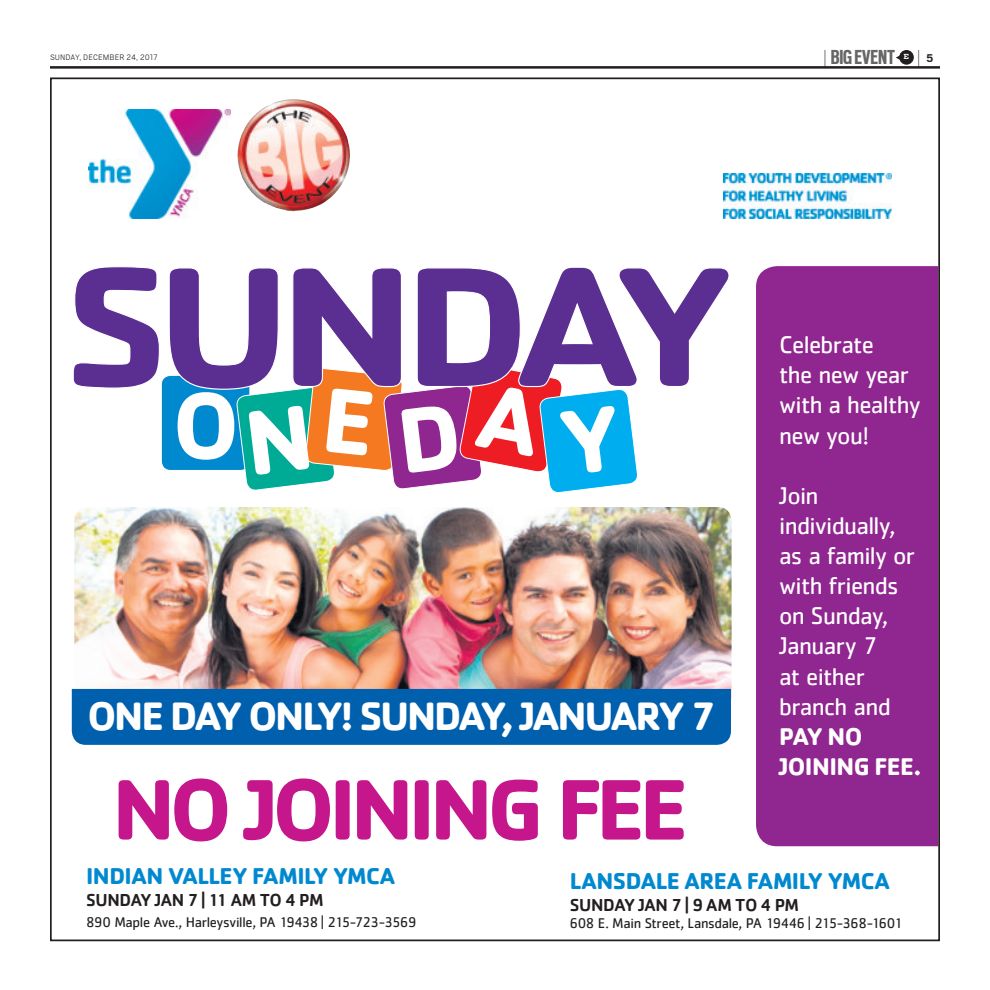
<style>
.page{position:relative;width:990px;height:990px;background:#fff}
.page>*{position:absolute;margin:0;border:0;box-sizing:border-box;transform-origin:0 0}
.t1{font:700 95.38px "Cachet";color:#fff}
.t2{font:700 89px "Cachet";letter-spacing:-.065em;color:#c5168c}
.t3{font:700 41.12px "Cachet";letter-spacing:-.055em;color:#fff}
.t4{font:25.12px/30.1px "Cachet";letter-spacing:-.025em;color:#fff}
.t5{font:700 25.12px/30.1px "Cachet";letter-spacing:-.02em;color:#fff}
.t6{font:700 23.75px "Cachet";letter-spacing:-.02em;color:#0089cf}
.t7{font:700 22.5px "Scout Cond";color:#666}
.t8{font:300 21.5px "Cub Scout";color:#231f20;scale:.42 1}
.t9{font:500 18px "Cachet";letter-spacing:-.025em;color:#231f20}
.t10{font:14.5px "Cachet";letter-spacing:-.025em;color:#231f20}
.t11{font:300 8.75px "Cub Scout";letter-spacing:.005em;color:#231f20}
.t12{font:700 6.88px "Receiver";color:#fff}
.s1{font-family:"Cub Scout";font-weight:300;font-size:21.5px;color:#231f20}
.s2{font-weight:700;font-size:12.5px}
</style>
<div class="page">
<img style="left:88px;top:109px;width:143px;height:109px">
<img style="left:724px;top:173px;width:168px;height:45px">
<img style="left:74px;top:507px;width:658px;height:192px">
<div style="left:161px;top:375px;width:89px;height:95px;background:#0089cf;border-radius:9px"></div>
<div style="left:161px;top:375px;width:89px;height:96px;border:1px solid #fff;border-radius:9px"></div>
<svg style="left:73px;top:267px;width:656px;height:123px"></svg>
<div style="left:72px;top:689px;width:659px;height:56px;background:#0160ae"></div>
<div style="left:756px;top:266px;width:181px;height:580px;background:#90268f"></div>
<img style="left:237px;top:99px;width:113px;height:112px">
<div style="left:899px;top:50px;width:15px;height:15px;background:#231f20;border-radius:50%"></div>
<hr style="left:50px;top:66px;width:890px;height:3px;background:#231f20">
<svg style="left:236px;top:363px;width:403px;height:130px"></svg>
<p class="t11" style="left:50px;top:52px;width:109px">SUNDAY, DECEMBER 24, 2017</p>
<p class="t7" style="left:824px;top:43px;width:73px"><span class="s1">|</span> BIGEVENT</p>
<p class="t12" style="left:904px;top:53px;width:7px">E</p>
<p class="t8" style="left:917px;top:44px;width:40px">| <span class="s2">5</span></p>
<h1 class="t1" style="left:172px;top:369px;width:69px">O</h1>
<h3 class="t3" style="left:87px;top:692px;width:631px">ONE DAY ONLY! SUNDAY, JANUARY 7</h3>
<h2 class="t2" style="left:112px;top:757px;width:578px">NO JOINING FEE</h2>
<p class="t4" style="left:779px;top:329px;width:143px">Celebrate<br>the new year with a healthy new you!</p>
<p class="t4" style="left:779px;top:480px;width:137px">Join individually, as a family or with friends on Sunday,<br>January 7<br>at either branch and</p>
<p class="t5" style="left:779px;top:721px;width:144px">PAY NO<br>JOINING FEE.</p>
<p class="t6" style="left:86px;top:862px;width:311px">INDIAN VALLEY FAMILY YMCA</p>
<p class="t9" style="left:86px;top:889px;width:239px">SUNDAY JAN 7 | 11 AM TO 4 PM</p>
<p class="t10" style="left:86px;top:913px;width:332px">890 Maple Ave., Harleysville, PA 19438 | 215-723-3569</p>
<p class="t6" style="left:570px;top:867px;width:322px">LANSDALE AREA FAMILY YMCA</p>
<p class="t9" style="left:570px;top:894px;width:231px">SUNDAY JAN 7 | 9 AM TO 4 PM</p>
<p class="t10" style="left:570px;top:915px;width:334px">608 E. Main Street, Lansdale, PA 19446 | 215-368-1601</p>
</div>
